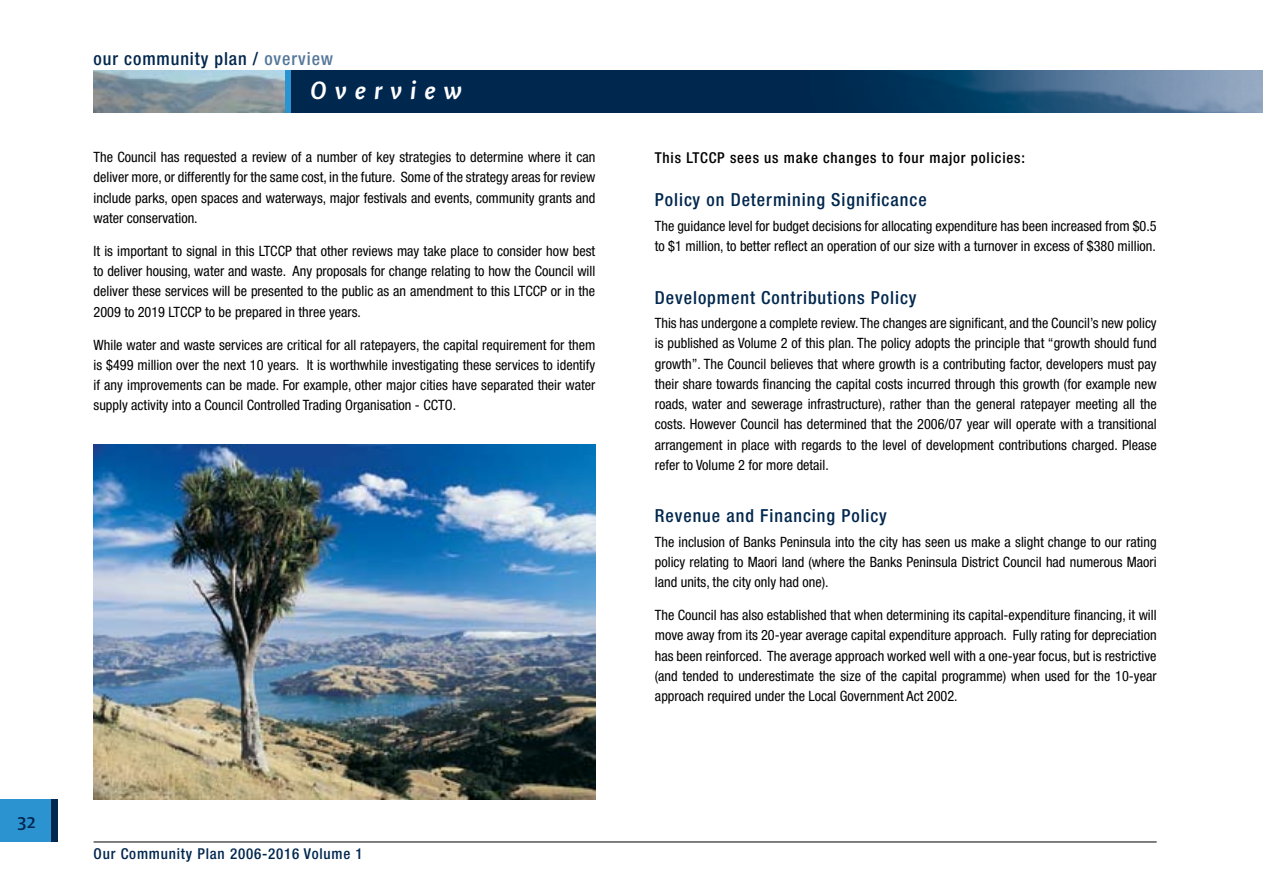
<style>
.page{position:relative;width:1263px;height:893px;background:#fff}
.page>*{position:absolute;margin:0;border:0;box-sizing:border-box;transform-origin:0 0}
.t1{font:27px "Shaker RBI";letter-spacing:.3em;color:#fff}
.t2{font:500 condensed 18px "Helvetica Neue";letter-spacing:.055em;color:#00274e}
.t3{font:18px "Shaker RB";color:#00274e}
.t4{font:500 condensed 15px "Helvetica Neue";letter-spacing:.055em;color:#000}
.t5{font:500 condensed 15px "Helvetica Neue";letter-spacing:.055em;color:#00274e}
.t6{font:condensed 14.25px/20.2px "Helvetica Neue";color:#000;text-align:justify}
.s1{color:#55779a}
</style>
<div class="page">
<div style="left:285px;top:70px;width:6px;height:43px;background:#2c93d1"></div>
<div style="left:291px;top:70px;width:972px;height:43px;background:#00274e"></div>
<img style="left:890px;top:70px;width:372px;height:43px">
<img style="left:94px;top:70px;width:191px;height:43px">
<hr style="left:94px;top:842px;width:1063px;height:1px;background:#000">
<div style="left:49px;top:799px;width:8px;height:43px;background:#00274e"></div>
<div style="left:0;top:799px;width:51px;height:43px;background:#2c93d1"></div>
<img style="left:94px;top:445px;width:501px;height:354px">
<p class="t2" style="left:94px;top:48px;width:241px">our community plan / <span class="s1">overview</span></p>
<h1 class="t1" style="left:310px;top:76px;width:153px">Overview</h1>
<p class="t6" style="left:94px;top:147px;width:503px">The Council has requested a review of a number of key strategies to determine where it can deliver more, or differently for the same cost, in the future. Some of the strategy areas for review include parks, open spaces and waterways, major festivals and events, community grants and water conservation.</p>
<p class="t6" style="left:94px;top:241px;width:503px">It is important to signal in this LTCCP that other reviews may take place to consider how best to deliver housing, water and waste. Any proposals for change relating to how the Council will deliver these services will be presented to the public as an amendment to this LTCCP or in the 2009 to 2019 LTCCP to be prepared in three years.</p>
<p class="t6" style="left:94px;top:334px;width:503px">While water and waste services are critical for all ratepayers, the capital requirement for them is $499 million over the next 10 years. It is worthwhile investigating these services to identify if any improvements can be made. For example, other major cities have separated their water supply activity into a Council Controlled Trading Organisation - CCTO.</p>
<p class="t3" style="left:17px;top:812px;width:21px">32</p>
<p class="t5" style="left:94px;top:844px;width:271px">Our Community Plan 2006-2016 Volume 1</p>
<p class="t4" style="left:655px;top:148px;width:372px">This LTCCP sees us make changes to four major policies:</p>
<p class="t2" style="left:655px;top:189px;width:273px">Policy on Determining Significance</p>
<p class="t6" style="left:655px;top:216px;width:503px">The guidance level for budget decisions for allocating expenditure has been increased from $0.5 to $1 million, to better reflect an operation of our size with a turnover in excess of $380 million.</p>
<p class="t2" style="left:655px;top:286px;width:263px">Development Contributions Policy</p>
<p class="t6" style="left:655px;top:313px;width:503px">This has undergone a complete review. The changes are significant, and the Council’s new policy is published as Volume 2 of this plan. The policy adopts the principle that “growth should fund growth”. The Council believes that where growth is a contributing factor, developers must pay their share towards financing the capital costs incurred through this growth (for example new roads, water and sewerage infrastructure), rather than the general ratepayer meeting all the costs. However Council has determined that the 2006/07 year will operate with a transitional arrangement in place with regards to the level of development contributions charged. Please refer to Volume 2 for more detail.</p>
<p class="t2" style="left:655px;top:505px;width:233px">Revenue and Financing Policy</p>
<p class="t6" style="left:655px;top:531px;width:503px">The inclusion of Banks Peninsula into the city has seen us make a slight change to our rating policy relating to Maori land (where the Banks Peninsula District Council had numerous Maori land units, the city only had one).</p>
<p class="t6" style="left:655px;top:605px;width:503px">The Council has also established that when determining its capital-expenditure financing, it will move away from its 20-year average capital expenditure approach. Fully rating for depreciation has been reinforced. The average approach worked well with a one-year focus, but is restrictive (and tended to underestimate the size of the capital programme) when used for the 10-year approach required under the Local Government Act 2002.</p>
</div>
